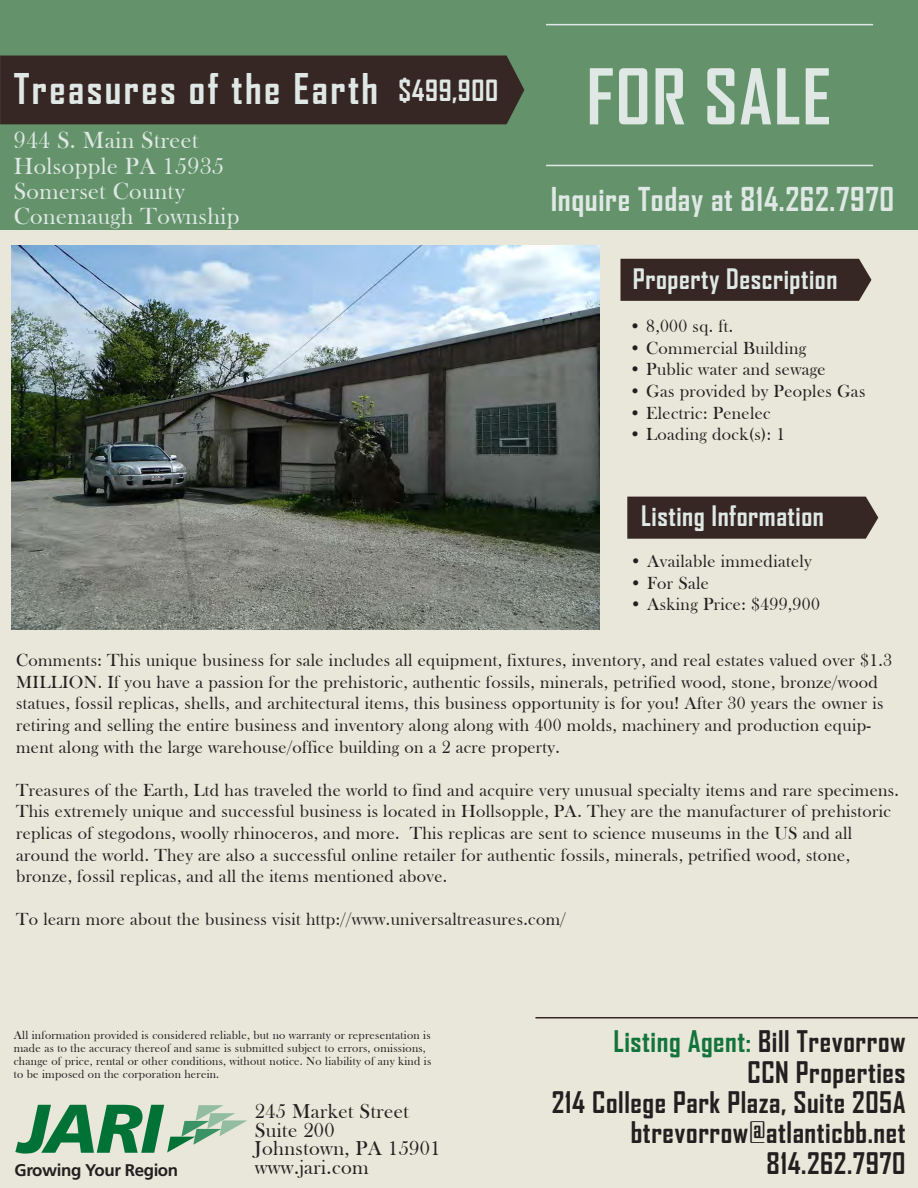
<style>
.page{position:relative;width:918px;height:1188px;background:#fff}
.page>*{position:absolute;margin:0;border:0;box-sizing:border-box;transform-origin:0 0}
.t1{font:700 73.5px "Agency FB";letter-spacing:.02em;color:#dfe8e5}
.t2{font:700 40.5px "Agency FB";letter-spacing:.06em;color:#dfe8e5}
.t3{font:700 31.5px "Agency FB";letter-spacing:.02em;color:#dfe8e5}
.t4{font:700 28.5px/30.3px "Agency FB";letter-spacing:.02em;color:#231f20;text-align:right}
.t5{font:700 27px "Agency FB";letter-spacing:.02em;color:#dfe8e5}
.t6{font:24px/25px "Bask Old Face";letter-spacing:.02em;color:#dfe8e5}
.t7{font:20.7px/18.6px "Bask Old Face";letter-spacing:.02em;color:#231f20}
.t8{font:18px/21.6px "Bask Old Face";letter-spacing:.02em;color:#231f20}
.t9{font:700 16.95px "Frutiger LT Std";letter-spacing:-.025em;color:#231f20}
.t10{font:12px/13.2px "Bask Old Face";letter-spacing:.02em;color:#231f20}
.s1{font-size:28.05px}
.s2{color:#12733b}
</style>
<div class="page">
<div style="left:0;top:8px;width:918px;height:1180px;background:#e8e7d9"></div>
<div style="left:0;top:0;width:918px;height:230px;background:#64936b"></div>
<div style="left:0;top:55px;width:524px;height:69px;background:#372724"></div>
<hr style="left:546px;top:24px;width:327px;height:1px;background:#dfe8e5">
<hr style="left:546px;top:165px;width:327px;height:1px;background:#dfe8e5">
<hr style="left:536px;top:1017px;width:382px;height:2px;background:#372623">
<div style="left:620px;top:259px;width:251px;height:42px;background:#372724"></div>
<div style="left:627px;top:497px;width:251px;height:42px;background:#372724"></div>
<svg style="left:15px;top:1105px;width:232px;height:49px"></svg>
<img style="left:11px;top:245px;width:589px;height:385px">
<h2 class="t2" style="left:14px;top:64px;width:486px">Treasures of the Earth <span class="s1">$499,900</span></h2>
<h3 class="t6" style="left:14px;top:129px;width:227px">944 S. Main Street<br>Holsopple PA 15935<br>Somerset County<br>Conemaugh Township</h3>
<h1 class="t1" style="left:586px;top:51px;width:246px">FOR SALE</h1>
<h3 class="t3" style="left:551px;top:180px;width:345px">Inquire Today at 814.262.7970</h3>
<h3 class="t5" style="left:633px;top:262px;width:206px">Property Description</h3>
<p class="t8" style="left:629px;top:316px;width:106px">• 8,000 sq. ft.</p>
<p class="t8" style="left:629px;top:337px;width:179px">• Commercial Building</p>
<p class="t8" style="left:629px;top:359px;width:198px">• Public water and sewage</p>
<p class="t8" style="left:629px;top:381px;width:238px">• Gas provided by Peoples Gas</p>
<p class="t8" style="left:629px;top:402px;width:143px">• Electric: Penelec</p>
<p class="t8" style="left:629px;top:424px;width:158px">• Loading dock(s): 1</p>
<h3 class="t5" style="left:641px;top:499px;width:184px">Listing Information</h3>
<p class="t8" style="left:630px;top:551px;width:184px">• Available immediately</p>
<p class="t8" style="left:630px;top:572px;width:81px">• For Sale</p>
<p class="t8" style="left:630px;top:594px;width:192px">• Asking Price: $499,900</p>
<p class="t8" style="left:16px;top:650px;width:878px">Comments: This unique business for sale includes all equipment, fixtures, inventory, and real estates valued over $1.3<br>MILLION. If you have a passion for the prehistoric, authentic fossils, minerals, petrified wood, stone, bronze/wood statues, fossil replicas, shells, and architectural items, this business opportunity is for you! After 30 years the owner is retiring and selling the entire business and inventory along along with 400 molds, machinery and production equip&shy;ment along with the large warehouse/office building on a 2 acre property.</p>
<p class="t8" style="left:16px;top:779px;width:884px">Treasures of the Earth, Ltd has traveled the world to find and acquire very unusual specialty items and rare specimens.<br>This extremely unique and successful business is located in Hollsopple, PA. They are the manufacturer of prehistoric replicas of stegodons, woolly rhinoceros, and more. This replicas are sent to science museums in the US and all around the world. They are also a successful online retailer for authentic fossils, minerals, petrified wood, stone, bronze, fossil replicas, and all the items mentioned above.</p>
<p class="t8" style="left:16px;top:909px;width:551px">To learn more about the business visit http://www.universaltreasures.com/</p>
<p class="t10" style="left:14px;top:1028px;width:419px">All information provided is considered reliable, but no warranty or representation is made as to the accuracy thereof and same is submitted subject to errors, omissions, change of price, rental or other conditions, without notice. No liability of any kind is to be imposed on the corporation herein.</p>
<p class="t9" style="left:15px;top:1160px;width:165px">Growing Your Region</p>
<p class="t7" style="left:255px;top:1102px;width:187px">245 Market Street<br>Suite 200<br>Johnstown, PA 15901 www.jari.com</p>
<h3 class="t4" style="left:552px;top:1026px;width:355px"><span class="s2">Listing Agent:</span> Bill Trevorrow<br>CCN Properties<br>214 College Park Plaza, Suite 205A btrevorrow@atlanticbb.net<br>814.262.7970</h3>
</div>
